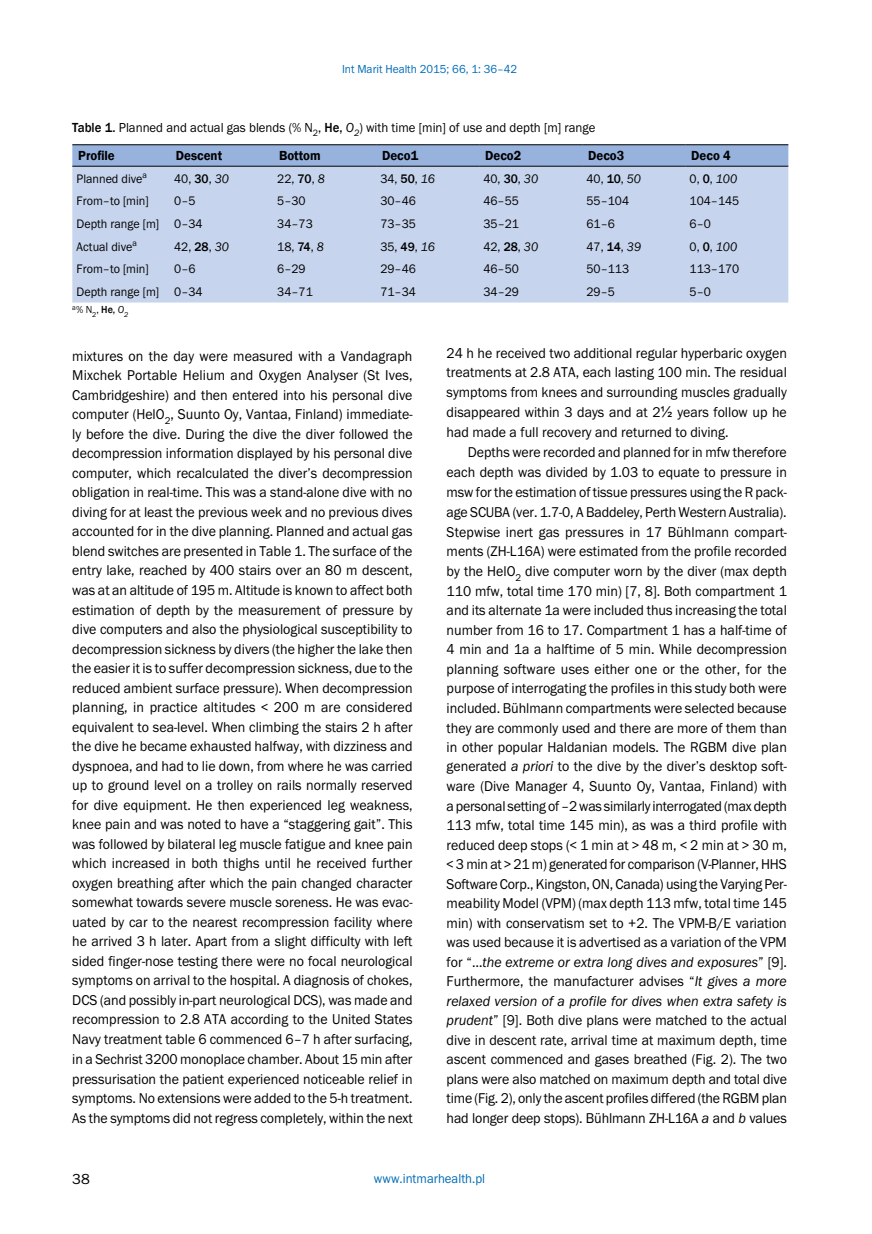
<style>
.page{position:relative;width:872px;height:1234px;background:#fff}
.page>*{position:absolute;margin:0;border:0;box-sizing:border-box;transform-origin:0 0}
.t1{font:15px "Franklin Got Itc TEE";color:#000}
.t2{font:14.7px/19.5px "Franklin Got Itc TEE";letter-spacing:-.005em;color:#000;text-align:justify;scale:.95 1}
.t3{font:13.5px "Franklin Got Itc TEE";color:#000;scale:.95 1}
.t4{font:600 13.5px "Franklin Gothic";color:#000;scale:.95 1}
.t5{font:13.5px "Franklin Got Itc TEE";color:#006bb6;scale:.95 1}
.t6{font:12.75px "Franklin Got Itc TEE";color:#000;scale:.95 1}
.t7{font:12px "Franklin Got Itc TEE";color:#006bb6;scale:.95 1}
.t8{font:10.5px "Franklin Got Itc TEE";color:#000;scale:.95 1}
.s1{font-family:"Franklin Gothic";font-weight:500}
.s2{font-style:italic}
.s3{font-family:"Arial"}
</style>
<div class="page">
<svg style="left:72px;top:145px;width:716px;height:21px;background:#92add7"></svg>
<div style="left:72px;top:167px;width:716px;height:135px;background:#c7d4ed"></div>
<hr style="left:72px;top:144px;width:98px;height:1px;background:#000">
<hr style="left:170px;top:144px;width:103px;height:1px;background:#000">
<hr style="left:273px;top:144px;width:103px;height:1px;background:#000">
<hr style="left:376px;top:144px;width:103px;height:1px;background:#000">
<hr style="left:479px;top:144px;width:103px;height:1px;background:#000">
<hr style="left:582px;top:144px;width:103px;height:1px;background:#000">
<hr style="left:685px;top:144px;width:103px;height:1px;background:#000">
<hr style="left:72px;top:166px;width:98px;height:1px;background:#000">
<hr style="left:170px;top:166px;width:103px;height:1px;background:#000">
<hr style="left:273px;top:166px;width:103px;height:1px;background:#000">
<hr style="left:376px;top:166px;width:103px;height:1px;background:#000">
<hr style="left:479px;top:166px;width:103px;height:1px;background:#000">
<hr style="left:582px;top:166px;width:103px;height:1px;background:#000">
<hr style="left:685px;top:166px;width:103px;height:1px;background:#000">
<p class="t7" style="left:342px;top:62px;width:186px">Int Marit Health 2015; 66, 1: 36–42</p>
<p class="t3" style="left:72px;top:120px;width:552px"><span class="s1">Table 1.</span> Planned and actual gas blends (% N<sub>2</sub>, <span class="s1">He,</span> <span class="s2">O</span><sub>2</sub>) with time [min] of use and depth [m] range</p>
<p class="t4" style="left:78px;top:147px;width:40px">Profile</p>
<p class="t4" style="left:176px;top:147px;width:50px">Descent</p>
<p class="t4" style="left:279px;top:147px;width:45px">Bottom</p>
<p class="t4" style="left:382px;top:147px;width:40px">Deco1</p>
<p class="t4" style="left:485px;top:147px;width:40px">Deco2</p>
<p class="t4" style="left:588px;top:147px;width:40px">Deco3</p>
<p class="t4" style="left:691px;top:147px;width:43px">Deco 4</p>
<p class="t6" style="left:77px;top:171px;width:76px">Planned dive<sup>a</sup></p>
<p class="t6" style="left:174px;top:171px;width:59px">40, <span class="s1">30</span>, <span class="s2">30</span></p>
<p class="t6" style="left:277px;top:171px;width:52px">22, <span class="s1">70</span>, <span class="s2">8</span></p>
<p class="t6" style="left:380px;top:171px;width:59px">34, <span class="s1">50</span>, <span class="s2">16</span></p>
<p class="t6" style="left:483px;top:171px;width:59px">40, <span class="s1">30</span>, <span class="s2">30</span></p>
<p class="t6" style="left:586px;top:171px;width:59px">40, <span class="s1">10</span>, <span class="s2">50</span></p>
<p class="t6" style="left:689px;top:171px;width:52px">0, <span class="s1">0</span>, <span class="s2">100</span></p>
<p class="t6" style="left:77px;top:194px;width:77px">From–to [min]</p>
<p class="t6" style="left:174px;top:194px;width:24px">0–5</p>
<p class="t6" style="left:277px;top:194px;width:31px">5–30</p>
<p class="t6" style="left:380px;top:194px;width:39px">30–46</p>
<p class="t6" style="left:483px;top:194px;width:39px">46–55</p>
<p class="t6" style="left:586px;top:194px;width:46px">55–104</p>
<p class="t6" style="left:689px;top:194px;width:54px">104–145</p>
<p class="t6" style="left:77px;top:216px;width:134px">Depth range [m] 0–34</p>
<p class="t6" style="left:277px;top:216px;width:39px">34–73</p>
<p class="t6" style="left:380px;top:216px;width:39px">73–35</p>
<p class="t6" style="left:483px;top:216px;width:39px">35–21</p>
<p class="t6" style="left:586px;top:216px;width:31px">61–6</p>
<p class="t6" style="left:689px;top:216px;width:24px">6–0</p>
<p class="t6" style="left:77px;top:239px;width:65px">Actual dive<sup>a</sup></p>
<p class="t6" style="left:174px;top:239px;width:59px">42, <span class="s1">28</span>, <span class="s2">30</span></p>
<p class="t6" style="left:277px;top:239px;width:50px">18, <span class="s1">74</span>, <span class="s2">8</span></p>
<p class="t6" style="left:380px;top:239px;width:59px">35, <span class="s1">49</span>, <span class="s2">16</span></p>
<p class="t6" style="left:483px;top:239px;width:59px">42, <span class="s1">28</span>, <span class="s2">30</span></p>
<p class="t6" style="left:586px;top:239px;width:59px">47, <span class="s1">14</span>, <span class="s2">39</span></p>
<p class="t6" style="left:689px;top:239px;width:52px">0, <span class="s1">0</span>, <span class="s2">100</span></p>
<p class="t6" style="left:77px;top:262px;width:77px">From–to [min]</p>
<p class="t6" style="left:174px;top:262px;width:24px">0–6</p>
<p class="t6" style="left:277px;top:262px;width:31px">6–29</p>
<p class="t6" style="left:380px;top:262px;width:39px">29–46</p>
<p class="t6" style="left:483px;top:262px;width:39px">46–50</p>
<p class="t6" style="left:586px;top:262px;width:46px">50–113</p>
<p class="t6" style="left:689px;top:262px;width:54px">113–170</p>
<p class="t6" style="left:77px;top:285px;width:134px">Depth range [m] 0–34</p>
<p class="t6" style="left:277px;top:285px;width:39px">34–71</p>
<p class="t6" style="left:380px;top:285px;width:39px">71–34</p>
<p class="t6" style="left:483px;top:285px;width:39px">34–29</p>
<p class="t6" style="left:586px;top:285px;width:31px">29–5</p>
<p class="t6" style="left:689px;top:285px;width:24px">5–0</p>
<p class="t8" style="left:72px;top:304px;width:60px"><sup>a</sup>% N<sub>2</sub>, <span class="s1">He,</span> <span class="s2">O</span><sub>2</sub></p>
<p class="t2" style="left:72px;top:346px;width:360px">mixtures on the day were measured with a Vandagraph Mixchek Portable Helium and Oxygen Analyser (St Ives, Cambridgeshire) and then entered into his personal dive computer (HelO<sub>2</sub>, Suunto Oy, Vantaa, Finland) immediate&shy;ly before the dive. During the dive the diver followed the decompression information displayed by his personal dive computer, which recalculated the diver’s decompression obligation in real-time. This was a stand-alone dive with no diving for at least the previous week and no previous dives accounted for in the dive planning. Planned and actual gas blend switches are presented in Table 1. The surface of the entry lake, reached by 400 stairs over an 80 m descent, was at an altitude of 195 m. Altitude is known to affect both estimation of depth by the measurement of pressure by dive computers and also the physiological susceptibility to decompression sickness by divers (the higher the lake then the easier it is to suffer decompression sickness, due to the reduced ambient surface pressure). When decompression planning, in practice altitudes &lt; 200 m are considered equivalent to sea-level. When climbing the stairs 2 h after the dive he became exhausted halfway, with dizziness and dyspnoea, and had to lie down, from where he was carried up to ground level on a trolley on rails normally reserved for dive equipment. He then experienced leg weakness, knee pain and was noted to have a “staggering gait”. This was followed by bilateral leg muscle fatigue and knee pain which increased in both thighs until he received further oxygen breathing after which the pain changed character somewhat towards severe muscle soreness. He was evac&shy;uated by car to the nearest recompression facility where he arrived 3 h later. Apart from a slight difficulty with left sided finger-nose testing there were no focal neurological symptoms on arrival to the hospital. A diagnosis of chokes, DCS (and possibly in-part neurological DCS), was made and recompression to 2.8 ATA according to the United States Navy treatment table 6 commenced 6–7 h after surfacing, in a Sechrist 3200 monoplace chamber. About 15 min after pressurisation the patient experienced noticeable relief in symptoms. No extensions were added to the 5-h treatment.<br>As the symptoms did not regress completely, within the next</p>
<p class="t2" style="left:446px;top:343px;width:360px">24 h he received two additional regular hyperbaric oxygen treatments at 2.8 ATA, each lasting 100 min. The residual symptoms from knees and surrounding muscles gradually disappeared within 3 days and at 2<span class="s3">½</span> years follow up he had made a full recovery and returned to diving.</p>
<p class="t2" style="left:446px;top:442px;width:360px;text-indent:21px">Depths were recorded and planned for in mfw therefore each depth was divided by 1.03 to equate to pressure in msw for the estimation of tissue pressures using the R pack&shy;age SCUBA (ver. 1.7-0, A Baddeley, Perth Western Australia).<br>Stepwise inert gas pressures in 17 Bühlmann compart&shy;ments (ZH-L16A) were estimated from the profile recorded by the HelO<sub>2</sub> dive computer worn by the diver (max depth 110 mfw, total time 170 min) [7, 8]. Both compartment 1 and its alternate 1a were included thus increasing the total number from 16 to 17. Compartment 1 has a half-time of 4 min and 1a a halftime of 5 min. While decompression planning software uses either one or the other, for the purpose of interrogating the profiles in this study both were included. Bühlmann compartments were selected because they are commonly used and there are more of them than in other popular Haldanian models. The RGBM dive plan generated <span class="s2">a priori</span> to the dive by the diver’s desktop soft&shy;ware (Dive Manager 4, Suunto Oy, Vantaa, Finland) with a personal setting of –2 was similarly interrogated (max depth 113 mfw, total time 145 min), as was a third profile with reduced deep stops (&lt; 1 min at &gt; 48 m, &lt; 2 min at &gt; 30 m, &lt; 3 min at &gt; 21 m) generated for comparison (V-Planner, HHS Software Corp., Kingston, ON, Canada) using the Varying Per&shy;meability Model (VPM) (max depth 113 mfw, total time 145 min) with conservatism set to +2. The VPM-B/E variation was used because it is advertised as a variation of the VPM for “…<span class="s2">the extreme or extra long dives and exposures</span>” [9].<br>Furthermore, the manufacturer advises “<span class="s2">It gives a more relaxed version of a profile for dives when extra safety is prudent</span>” [9]. Both dive plans were matched to the actual dive in descent rate, arrival time at maximum depth, time ascent commenced and gases breathed (Fig. 2). The two plans were also matched on maximum depth and total dive time (Fig. 2), only the ascent profiles differed (the RGBM plan had longer deep stops). Bühlmann ZH-L16A <span class="s2">a</span> and <span class="s2">b</span> values</p>
<p class="t1" style="left:72px;top:1170px;width:19px">38</p>
<p class="t5" style="left:374px;top:1170px;width:119px">www.intmarhealth.pl</p>
</div>
